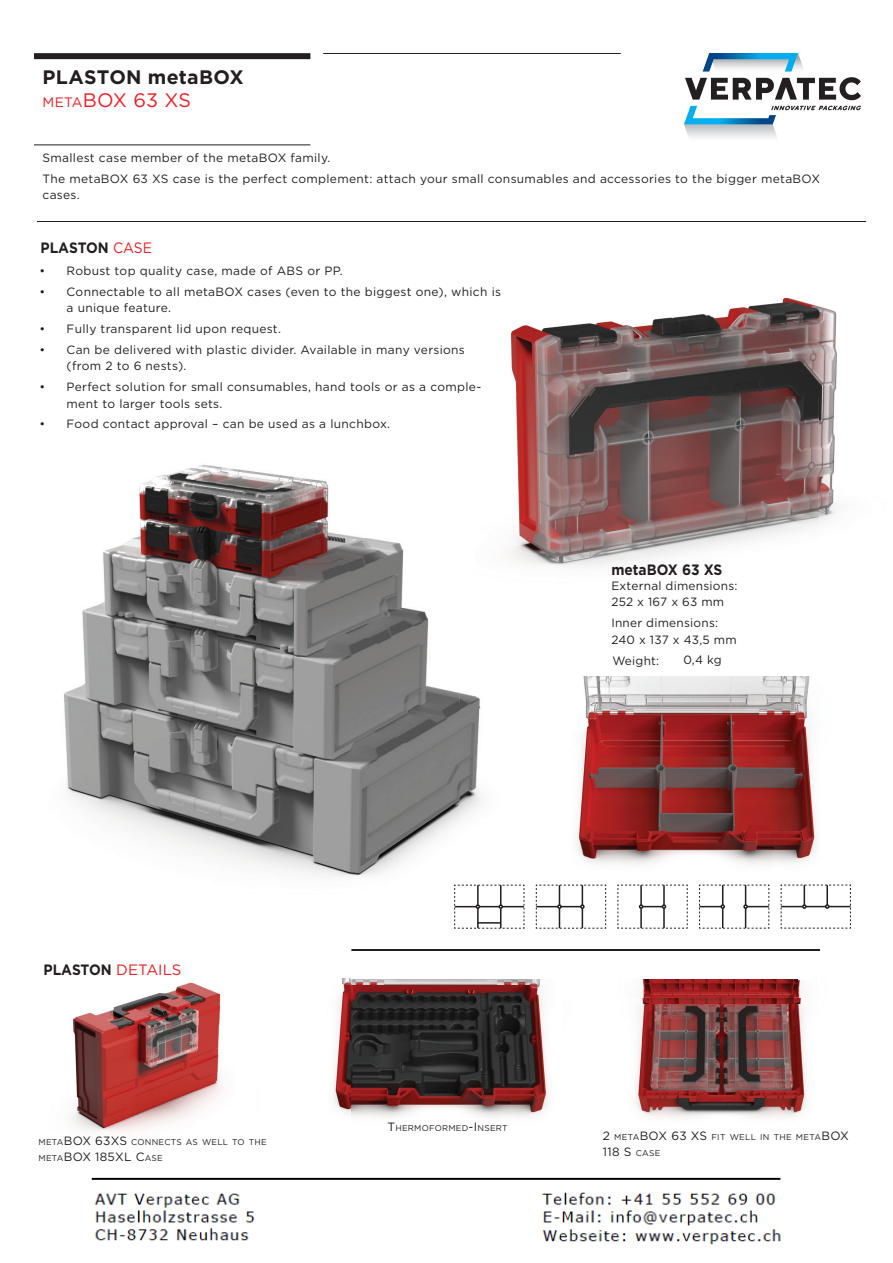
<style>
.page{position:relative;width:893px;height:1263px;background:#fff}
.page>*{position:absolute;margin:0;border:0;box-sizing:border-box;transform-origin:0 0}
.t1{font:700 19.5px/22.5px "Gotham";letter-spacing:.015em;color:#231f20}
.t2{font:700 15px "Gotham";color:#231f20;scale:.92 1}
.t3{font:12px/16.5px "Gotham";letter-spacing:.025em;color:#231f20}
.t4{font:12px "Gotham";letter-spacing:.02em;color:#231f20}
.t5{font:8.4px "Gotham";letter-spacing:.03em;color:#231f20}
.s1{font-weight:400;font-size:13.65px;color:#ee1d23}
.s2{font-weight:400;color:#ee1d23}
.s3{font-size:12px}
.s4{font-size:8.4px}
</style>
<div class="page">
<hr style="left:323px;top:53px;width:298px;height:1px;background:#231f20">
<div style="left:34px;top:53px;width:276px;height:6px;background:#231f20"></div>
<hr style="left:37px;top:221px;width:829px;height:1px;background:#231f20">
<hr style="left:34px;top:145px;width:276px;height:1px;background:#231f20">
<img style="left:510px;top:297px;width:327px;height:123px">
<img style="left:819px;top:420px;width:20px;height:103px">
<img style="left:64px;top:464px;width:395px;height:486px">
<img style="left:583px;top:676px;width:227px;height:1px">
<img style="left:459px;top:692px;width:104px;height:258px">
<img style="left:565px;top:907px;width:255px;height:73px">
<img style="left:351px;top:950px;width:469px;height:1px">
<img style="left:509px;top:396px;width:310px;height:171px">
<img style="left:636px;top:980px;width:161px;height:138px">
<img style="left:797px;top:976px;width:23px;height:139px">
<img style="left:636px;top:999px;width:177px;height:4px">
<img style="left:350px;top:984px;width:198px;height:133px">
<img style="left:351px;top:979px;width:189px;height:5px">
<img style="left:72px;top:989px;width:149px;height:143px">
<img style="left:64px;top:948px;width:287px;height:41px">
<img style="left:262px;top:980px;width:88px;height:133px">
<img style="left:528px;top:677px;width:291px;height:219px">
<svg style="left:618px;top:885px;width:70px;height:44px"></svg>
<svg style="left:536px;top:885px;width:70px;height:44px"></svg>
<svg style="left:455px;top:885px;width:70px;height:44px"></svg>
<svg style="left:699px;top:885px;width:71px;height:44px"></svg>
<svg style="left:781px;top:885px;width:70px;height:44px"></svg>
<img style="left:684px;top:53px;width:176px;height:85px">
<img style="left:91px;top:1177px;width:690px;height:68px">
<h1 class="t1" style="left:43px;top:66px;width:203px">PLASTON metaBOX<br><span class="s1">META</span><span class="s2">BOX 63 XS</span></h1>
<p class="t3" style="left:43px;top:147px;width:779px;line-height:20.7px">Smallest case member of the metaBOX family.<br>The metaBOX 63 XS case is the perfect complement: attach your small consumables and accessories to the bigger metaBOX</p>
<p class="t3" style="left:43px;top:186px;width:39px">cases.</p>
<p class="t2" style="left:41px;top:239px;width:123px">PLASTON <span class="s2">CASE</span></p>
<p class="t3" style="left:40px;top:262px;width:305px">• Robust top quality case, made of ABS or PP.</p>
<p class="t3" style="left:67px;top:283px;width:436px;text-indent:-27px">• Connectable to all metaBOX cases (even to the biggest one), which is a unique feature.</p>
<p class="t3" style="left:40px;top:320px;width:243px">• Fully transparent lid upon request.</p>
<p class="t3" style="left:67px;top:341px;width:400px;text-indent:-27px">• Can be delivered with plastic divider. Available in many versions (from 2 to 6 nests).</p>
<p class="t3" style="left:67px;top:378px;width:416px;text-indent:-27px">• Perfect solution for small consumables, hand tools or as a comple&shy;ment to larger tools sets.</p>
<p class="t3" style="left:40px;top:416px;width:352px">• Food contact approval – can be used as a lunchbox.</p>
<p class="t2" style="left:611px;top:561px;width:122px">metaBOX 63 XS</p>
<p class="t3" style="left:611px;top:578px;width:128px;line-height:16px">External dimensions:<br>252 x 167 x 63 mm</p>
<p class="t3" style="left:611px;top:614px;width:127px">Inner dimensions:<br>240 x 137 x 43,5 mm</p>
<p class="t3" style="left:612px;top:652px;width:48px">Weight:</p>
<p class="t3" style="left:683px;top:651px;width:40px">0,4 kg</p>
<p class="t2" style="left:44px;top:961px;width:152px">PLASTON <span class="s2">DETAILS</span></p>
<p class="t5" style="left:39px;top:1137px;width:230px">META<span class="s3">BOX 63XS</span> CONNECTS AS WELL TO THE</p>
<p class="t4" style="left:39px;top:1150px;width:126px"><span class="s4">META</span>BOX 185XL C<span class="s4">ASE</span></p>
<p class="t5" style="left:387px;top:1123px;width:122px"><span class="s3">T</span>HERMOFORMED<span class="s3">-I</span>NSERT</p>
<p class="t5" style="left:603px;top:1132px;width:248px"><span class="s3">2</span> META<span class="s3">BOX 63 XS</span> FIT WELL IN THE META<span class="s3">BOX</span></p>
<p class="t4" style="left:603px;top:1145px;width:59px">118 S <span class="s4">CASE</span></p>
</div>
